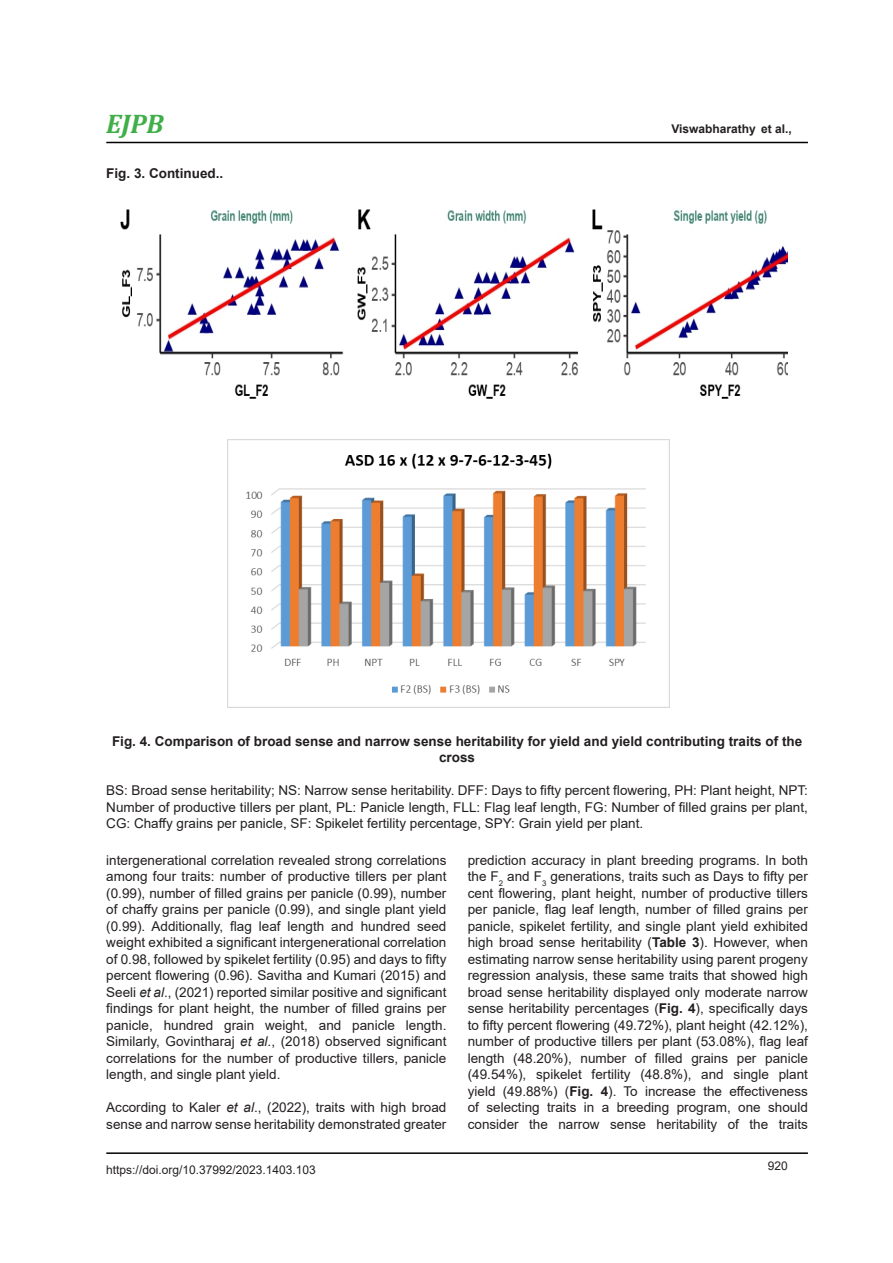
<style>
.page{position:relative;width:893px;height:1263px;background:#fff}
.page>*{position:absolute;margin:0;border:0;box-sizing:border-box;transform-origin:0 0}
.t1{font:italic 700 27px "Cambria";color:#40ae49}
.body_text{font:13.5px/16.5px "Arial";color:#231f20;text-align:justify}
.body_text-2{font:700 13.5px/16.5px "Arial";color:#231f20;text-align:center}
.t2{font:12px "Arial";color:#231f20}
.t3{font:700 12px "Arial";color:#231f20}
.s1{font-style:italic}
.s2{font-weight:700}
</style>
<div class="page">
<hr style="left:106px;top:1152px;width:702px;height:2px;background:#000">
<hr style="left:106px;top:142px;width:702px;height:1px;background:#000">
<img style="left:120px;top:209px;width:667px;height:190px">
<img style="left:227px;top:440px;width:443px;height:267px">
<h1 class="t1" style="left:106px;top:105px;width:59px">EJPB</h1>
<p class="body_text-2" style="left:106px;top:165px;width:119px">Fig. 3. Continued..</p>
<p class="t3" style="left:671px;top:121px;width:122px">Viswabharathy et al.,</p>
<p class="body_text-2" style="left:112px;top:733px;width:692px">Fig. 4. Comparison of broad sense and narrow sense heritability for yield and yield contributing traits of the cross</p>
<p class="body_text" style="left:106px;top:782px;width:703px">BS: Broad sense heritability; NS: Narrow sense heritability. DFF: Days to fifty percent flowering, PH: Plant height, NPT:<br>Number of productive tillers per plant, PL: Panicle length, FLL: Flag leaf length, FG: Number of filled grains per plant, CG: Chaffy grains per panicle, SF: Spikelet fertility percentage, SPY: Grain yield per plant.</p>
<p class="body_text" style="left:106px;top:851px;width:342px">intergenerational correlation revealed strong correlations among four traits: number of productive tillers per plant (0.99), number of filled grains per panicle (0.99), number of chaffy grains per panicle (0.99), and single plant yield (0.99). Additionally, flag leaf length and hundred seed weight exhibited a significant intergenerational correlation of 0.98, followed by spikelet fertility (0.95) and days to fifty percent flowering (0.96). Savitha and Kumari (2015) and Seeli <span class="s1">et al</span>., (2021) reported similar positive and significant findings for plant height, the number of filled grains per panicle, hundred grain weight, and panicle length.<br>Similarly, Govintharaj <span class="s1">et al</span>., (2018) observed significant correlations for the number of productive tillers, panicle length, and single plant yield.</p>
<p class="body_text" style="left:106px;top:1099px;width:342px">According to Kaler <span class="s1">et al</span>., (2022), traits with high broad sense and narrow sense heritability demonstrated greater</p>
<p class="t2" style="left:106px;top:1161px;width:211px">https://doi.org/10.37992/2023.1403.103</p>
<p class="body_text" style="left:468px;top:851px;width:342px">prediction accuracy in plant breeding programs. In both the F<sub>2</sub> and F<sub>3</sub> generations, traits such as Days to fifty per cent flowering, plant height, number of productive tillers per panicle, flag leaf length, number of filled grains per panicle, spikelet fertility, and single plant yield exhibited high broad sense heritability (<span class="s2">Table 3</span>). However, when estimating narrow sense heritability using parent progeny regression analysis, these same traits that showed high broad sense heritability displayed only moderate narrow sense heritability percentages (<span class="s2">Fig. 4</span>), specifically days to fifty percent flowering (49.72%), plant height (42.12%), number of productive tillers per plant (53.08%), flag leaf length (48.20%), number of filled grains per panicle (49.54%), spikelet fertility (48.8%), and single plant yield (49.88%) (<span class="s2">Fig. 4</span>). To increase the effectiveness of selecting traits in a breeding program, one should consider the narrow sense heritability of the traits</p>
<p class="t2" style="left:768px;top:1157px;width:22px">920</p>
</div>
